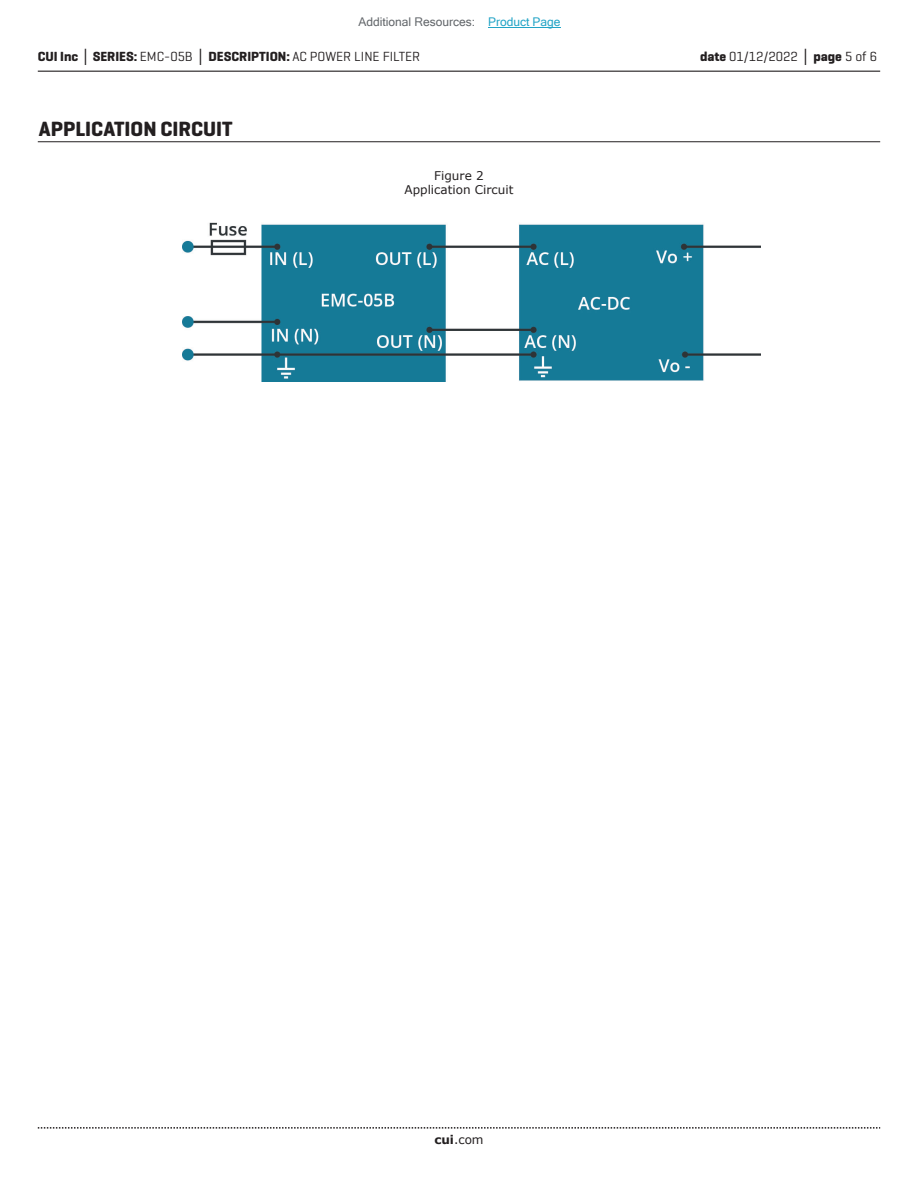
<style>
.page{position:relative;width:918px;height:1188px;background:#fff}
.page>*{position:absolute;margin:0;border:0;box-sizing:border-box;transform-origin:0 0}
.t1{font:700 21px "Geogrotesque";color:#231f20}
.t2{font:700 13.5px "Geogrotesque";color:#231f20}
.t3{font:13.5px "Geogrotesque";color:#231f20}
.t4{font:12px/14.4px "Verdana";color:#231f20;text-align:center}
.t5{font:12px "Microsoft Sans Serif";color:#63676b}
.s1{color:#23a4c6}
.s2{font-family:"Verdana"}
.s3{font-weight:400}
.s4{font-weight:700}
.s5{font-family:"Verdana";font-weight:700}
</style>
<div class="page">
<hr style="left:38px;top:71px;width:842px;height:1px;background:#231f20">
<svg style="left:38px;top:1127px;width:842px;height:2px"></svg>
<hr style="left:38px;top:141px;width:842px;height:1px;background:#231f20">
<img style="left:183px;top:222px;width:578px;height:159px">
<hr style="left:488px;top:27px;width:73px;height:1px;background:#23a4c6">
<p class="t5" style="left:358px;top:15px;width:204px">Additional Resources: <span class="s1">Product Page</span></p>
<p class="t2" style="left:38px;top:48px;width:384px">CUI Inc <span class="s2">│</span> SERIES: <span class="s3">EMC-05B</span> <span class="s2">│</span> DESCRIPTION: <span class="s3">AC POWER LINE FILTER</span></p>
<p class="t3" style="left:700px;top:48px;width:179px"><span class="s4">date</span> 01/12/2022 <span class="s5">│</span> <span class="s4">page</span> 5 of 6</p>
<h1 class="t1" style="left:39px;top:116px;width:195px">APPLICATION CIRCUIT</h1>
<p class="t4" style="left:405px;top:168px;width:110px">Figure 2<br>Application Circuit</p>
<p class="t4" style="left:434px;top:1132px;width:51px"><span class="s4">cui</span>.com</p>
</div>
